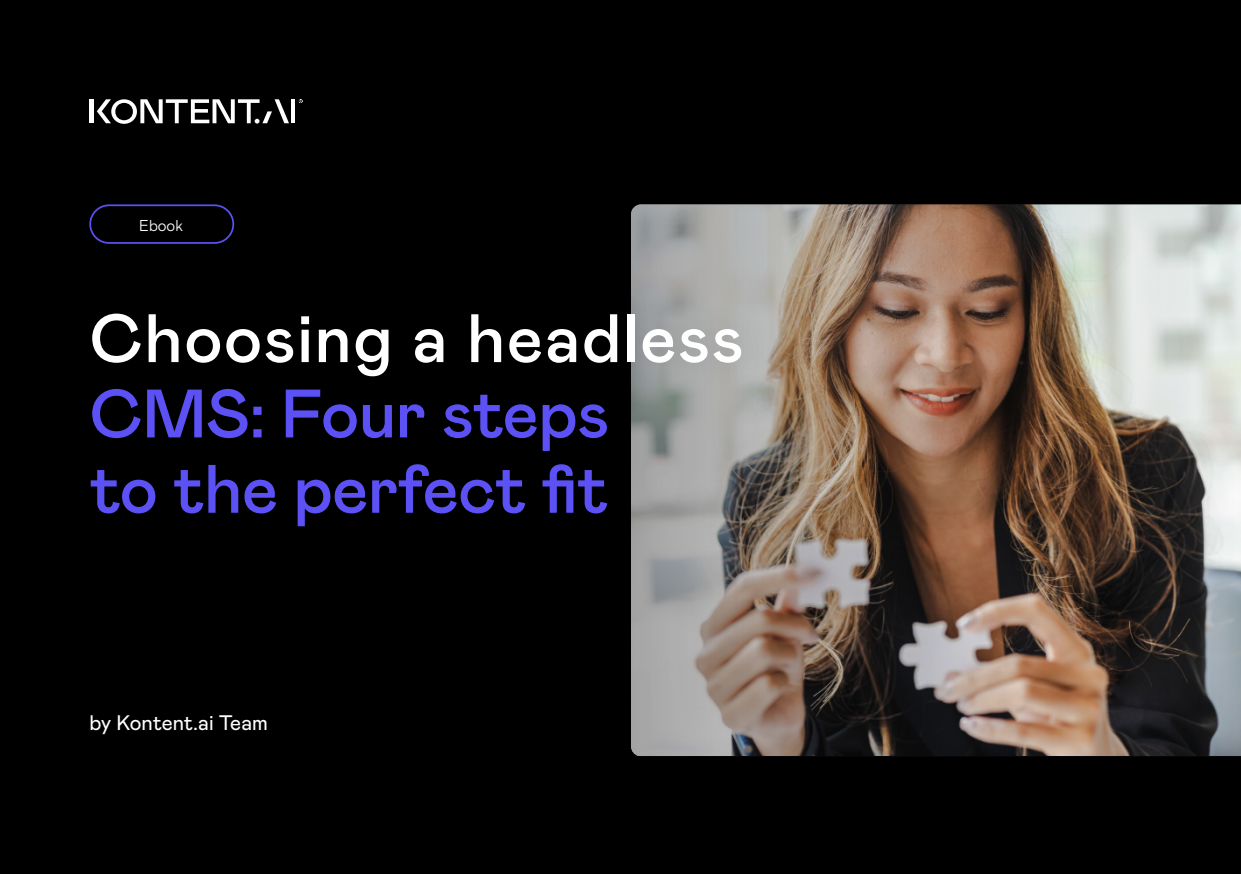
<style>
.page{position:relative;width:1241px;height:874px;background:#fff}
.page>*{position:absolute;margin:0;border:0;box-sizing:border-box;transform-origin:0 0}
.t1{font:500 68.25px/75.2px "Mabry Pro";letter-spacing:-.01em;color:#5c51f5}
.t2{font:21px "Mabry Pro";letter-spacing:-.01em;color:#fff}
.document-type-title-page{font:300 15.75px "Mabry Pro";color:#fff}
.s1{color:#fff}
</style>
<div class="page">
<div style="left:0;top:0;width:1240px;height:873px;background:#000"></div>
<img style="left:631px;top:204px;width:609px;height:551px">
<hr style="left:291px;top:99px;width:4px;height:24px;background:#fff">
<hr style="left:89px;top:99px;width:4px;height:24px;background:#fff">
<svg style="left:97px;top:99px;width:192px;height:25px"></svg>
<svg style="left:299px;top:99px;width:3px;height:4px"></svg>
<div style="left:65px;top:282px;width:711px;height:274px;background:#000;opacity:.1"></div>
<div style="left:89px;top:204px;width:145px;height:40px;border:2px solid #5c51f5;border-radius:19px"></div>
<p class="document-type-title-page" style="left:139px;top:216px;width:45px">Ebook</p>
<p class="t1" style="left:89px;top:302px;width:656px"><span class="s1">Choosing a headless<br></span>CMS: Four steps<br>to the perfect fit</p>
<p class="t2" style="left:89px;top:709px;width:180px">by Kontent.ai Team</p>
</div>
